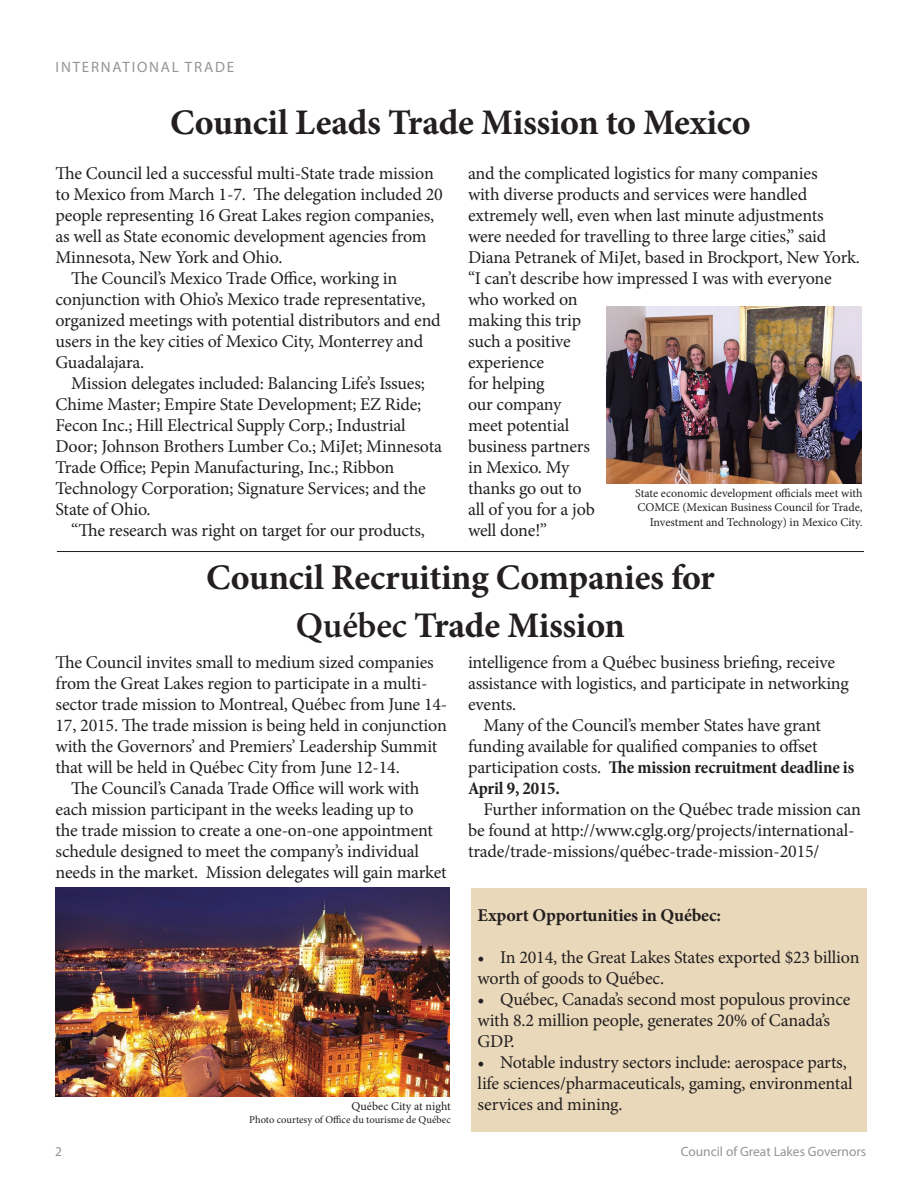
<style>
.page{position:relative;width:918px;height:1188px;background:#fff}
.page>*{position:absolute;margin:0;border:0;box-sizing:border-box;transform-origin:0 0}
.t1{font:700 36px/48px "Minion Pro";letter-spacing:-.01em;color:#231f20;text-align:center}
.t2{font:18px/21px "Minion Pro";letter-spacing:-.01em;color:#231f20}
.t3{font:700 18px "Minion Pro";letter-spacing:-.01em;color:#231f20}
.t4{font:15px "Myriad Pro";letter-spacing:.12em;color:#939598}
.t5{font:13.5px "Myriad Pro";color:#939598}
.t6{font:12px/14.4px "Minion Pro";color:#231f20;text-align:right}
.t7{font:10.5px "Minion Pro";color:#231f20}
.s1{font-weight:600}
.s2{font-weight:700;font-stretch:condensed}
</style>
<div class="page">
<hr style="left:57px;top:551px;width:807px;height:1px;background:#231f20">
<div style="left:471px;top:888px;width:395px;height:243px;background:#e9d8b9"></div>
<img style="left:55px;top:888px;width:395px;height:208px">
<img style="left:607px;top:306px;width:254px;height:177px">
<p class="t4" style="left:56px;top:57px;width:180px">INTERNATIONAL TRADE</p>
<p class="t1" style="left:170px;top:98px;width:582px">Council Leads Trade Mission to Mexico</p>
<p class="t2" style="left:56px;top:163px;width:389px">The Council led a successful multi-State trade mission to Mexico from March 1-7. The delegation included 20 people representing 16 Great Lakes region companies, as well as State economic development agencies from Minnesota, New York and Ohio.</p>
<p class="t2" style="left:56px;top:268px;width:387px;text-indent:16px">The Council’s Mexico Trade Office, working in conjunction with Ohio’s Mexico trade representative, organized meetings with potential distributors and end users in the key cities of Mexico City, Monterrey and Guadalajara.</p>
<p class="t2" style="left:56px;top:373px;width:388px;text-indent:16px">Mission delegates included: Balancing Life’s Issues; Chime Master; Empire State Development; EZ Ride; Fecon Inc.; Hill Electrical Supply Corp.; Industrial Door; Johnson Brothers Lumber Co.; MiJet; Minnesota Trade Office; Pepin Manufacturing, Inc.; Ribbon Technology Corporation; Signature Services; and the State of Ohio.</p>
<p class="t2" style="left:71px;top:520px;width:355px">“The research was right on target for our products,</p>
<p class="t2" style="left:468px;top:163px;width:394px">and the complicated logistics for many companies<br>with diverse products and services were handled extremely well, even when last minute adjustments were needed for travelling to three large cities,” said<br>Diana Petranek of MiJet, based in Brockport, New York. “I can’t describe how impressed I was with everyone who worked on<br>making this trip<br>such a positive<br>experience<br>for helping<br>our company<br>meet potential<br>business partners<br>in Mexico. My<br>thanks go out to<br>all of you for a job<br>well done!”</p>
<p class="t6" style="left:635px;top:486px;width:229px">State economic development officials meet with<br>COMCE (Mexican Business Council for Trade,<br>Investment and Technology) in Mexico City.</p>
<p class="t1" style="left:206px;top:553px;width:510px">Council Recruiting Companies for<br><span class="s1">Québec</span> Trade Mission</p>
<p class="t2" style="left:55px;top:652px;width:393px">The Council invites small to medium sized companies from the Great Lakes region to participate in a multi&shy;sector trade mission to Montreal, Québec from June 14- 17, 2015. The trade mission is being held in conjunction with the Governors’ and Premiers’ Leadership Summit that will be held in Québec City from June 12-14.</p>
<p class="t2" style="left:55px;top:778px;width:393px;text-indent:16px">The Council’s Canada Trade Office will work with each mission participant in the weeks leading up to<br>the trade mission to create a one-on-one appointment schedule designed to meet the company’s individual needs in the market. Mission delegates will gain market</p>
<p class="t2" style="left:468px;top:652px;width:382px">intelligence from a Québec business briefing, receive assistance with logistics, and participate in networking events.</p>
<p class="t2" style="left:468px;top:715px;width:388px;text-indent:16px">Many of the Council’s member States have grant funding available for qualified companies to offset participation costs. <span class="s2">The mission recruitment deadline is April 9, 2015.</span></p>
<p class="t2" style="left:468px;top:799px;width:395px;text-indent:16px">Further information on the Québec trade mission can be found at http://www.cglg.org/projects/international&shy;trade/trade-missions/québec-trade-mission-2015/</p>
<p class="t3" style="left:478px;top:902px;width:245px">Export Opportunities in Québec:</p>
<p class="t2" style="left:478px;top:947px;width:383px">• In 2014, the Great Lakes States exported $23 billion worth of goods to Québec.</p>
<p class="t2" style="left:478px;top:989px;width:374px">• Québec, Canada’s second most populous province with 8.2 million people, generates 20% of Canada’s<br>GDP.</p>
<p class="t2" style="left:478px;top:1052px;width:377px">• Notable industry sectors include: aerospace parts, life sciences/pharmaceuticals, gaming, environmental</p>
<p class="t6" style="left:352px;top:1099px;width:101px">Québec City at night</p>
<p class="t2" style="left:478px;top:1094px;width:146px">services and mining.</p>
<p class="t7" style="left:249px;top:1112px;width:203px">Photo courtesy of Office du tourisme de Québec</p>
<p class="t5" style="left:55px;top:1143px;width:8px">2</p>
<p class="t5" style="left:681px;top:1143px;width:187px">Council of Great Lakes Governors</p>
</div>
